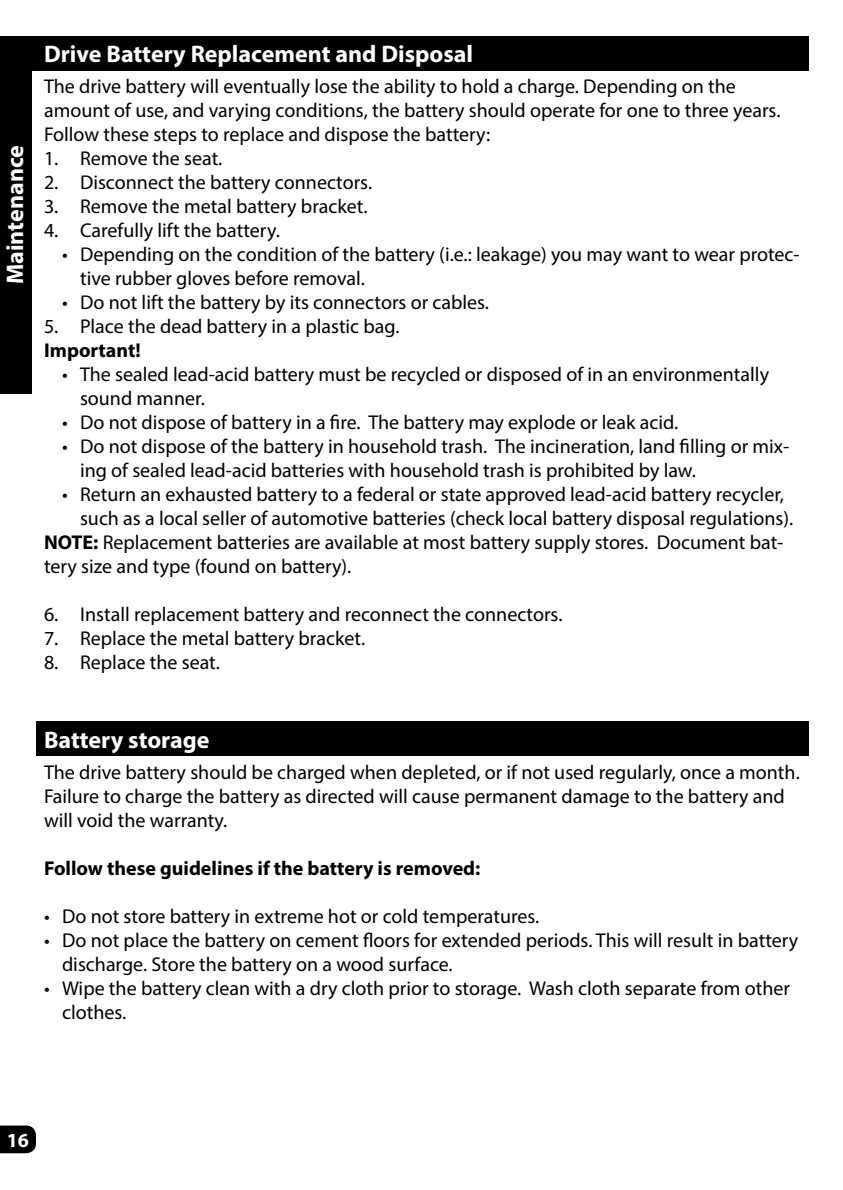
<style>
.page{position:relative;width:843px;height:1190px;background:#fff}
.page>*{position:absolute;margin:0;border:0;box-sizing:border-box;transform-origin:0 0}
.t1{font:700 24px "Myriad Pro";color:#fff}
.t2{font:20px/24px "Myriad Pro";color:#000}
.t3{font:700 20px "Myriad Pro";color:#000}
.t4{font:700 20px "Myriad Pro";color:#fff}
.s1{font-weight:700}
</style>
<div class="page">
<div style="left:0;top:36px;width:32px;height:357px;background:#000"></div>
<svg style="left:0;top:1125px;width:36px;height:28px"></svg>
<div style="left:36px;top:36px;width:772px;height:34px;background:#000"></div>
<div style="left:36px;top:721px;width:772px;height:34px;background:#000"></div>
<p class="t1" style="left:-1px;top:284px;width:140px;rotate:-90deg">Maintenance</p>
<p class="t1" style="left:44px;top:38px;width:430px">Drive Battery Replacement and Disposal</p>
<p class="t2" style="left:44px;top:74px;width:737px">The drive battery will eventually lose the ability to hold a charge. Depending on the amount of use, and varying conditions, the battery should operate for one to three years.<br>Follow these steps to replace and dispose the battery:</p>
<p class="t2" style="left:44px;top:146px;width:180px">1. Remove the seat.</p>
<p class="t2" style="left:44px;top:170px;width:329px">2. Disconnect the battery connectors.</p>
<p class="t2" style="left:44px;top:194px;width:325px">3. Remove the metal battery bracket.</p>
<p class="t2" style="left:44px;top:218px;width:237px">4. Carefully lift the battery.</p>
<p class="t2" style="left:80px;top:242px;width:721px;text-indent:-18px">• Depending on the condition of the battery (i.e.: leakage) you may want to wear protec&shy;tive rubber gloves before removal.</p>
<p class="t2" style="left:62px;top:290px;width:428px">• Do not lift the battery by its connectors or cables.</p>
<p class="t2" style="left:44px;top:314px;width:357px">5. Place the dead battery in a plastic bag.</p>
<p class="t3" style="left:44px;top:337px;width:98px">Important!</p>
<p class="t2" style="left:80px;top:362px;width:690px;text-indent:-18px">• The sealed lead-acid battery must be recycled or disposed of in an environmentally sound manner.</p>
<p class="t2" style="left:62px;top:410px;width:617px">• Do not dispose of battery in a fire. The battery may explode or leak acid.</p>
<p class="t2" style="left:80px;top:434px;width:710px;text-indent:-18px">• Do not dispose of the battery in household trash. The incineration, land filling or mix&shy;ing of sealed lead-acid batteries with household trash is prohibited by law.</p>
<p class="t2" style="left:62px;top:482px;width:723px">• Return an exhausted battery to a federal or state approved lead-acid battery recycler,</p>
<p class="t2" style="left:80px;top:506px;width:714px">such as a local seller of automotive batteries (check local battery disposal regulations).</p>
<p class="t2" style="left:44px;top:530px;width:740px"><span class="s1">NOTE:</span> Replacement batteries are available at most battery supply stores. Document bat-</p>
<p class="t2" style="left:44px;top:554px;width:309px">tery size and type (found on battery).</p>
<p class="t2" style="left:44px;top:602px;width:520px">6. Install replacement battery and reconnect the connectors.</p>
<p class="t2" style="left:44px;top:626px;width:322px">7. Replace the metal battery bracket.</p>
<p class="t2" style="left:44px;top:650px;width:177px">8. Replace the seat.</p>
<p class="t1" style="left:44px;top:724px;width:167px">Battery storage</p>
<p class="t2" style="left:44px;top:759px;width:757px">The drive battery should be charged when depleted, or if not used regularly, once a month.<br>Failure to charge the battery as directed will cause permanent damage to the battery and will void the warranty.</p>
<p class="t3" style="left:44px;top:855px;width:438px">Follow these guidelines if the battery is removed:</p>
<p class="t2" style="left:44px;top:903px;width:496px">• Do not store battery in extreme hot or cold temperatures.</p>
<p class="t2" style="left:62px;top:927px;width:737px;text-indent:-18px">• Do not place the battery on cement floors for extended periods. This will result in battery discharge. Store the battery on a wood surface.</p>
<p class="t2" style="left:62px;top:975px;width:729px;text-indent:-18px">• Wipe the battery clean with a dry cloth prior to storage. Wash cloth separate from other clothes.</p>
<p class="t4" style="left:7px;top:1127px;width:24px">16</p>
</div>
